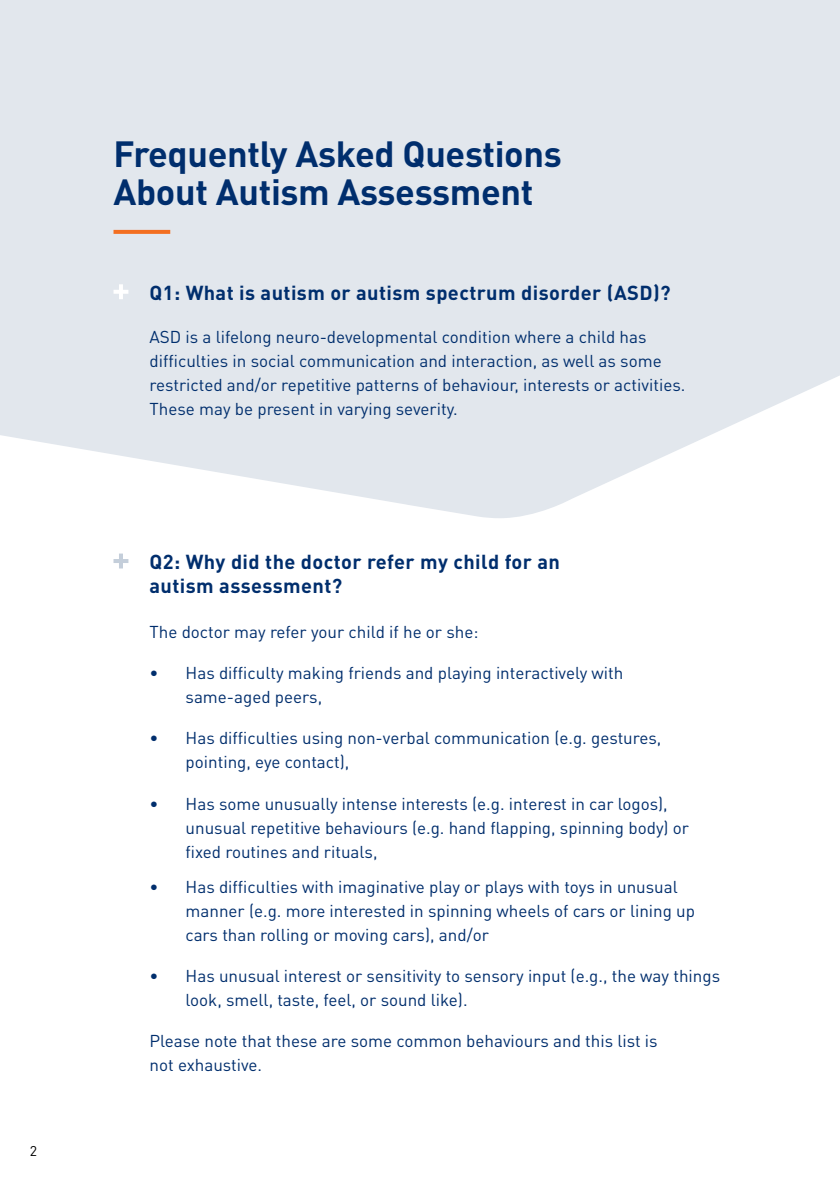
<style>
.page{position:relative;width:840px;height:1191px;background:#fff}
.page>*{position:absolute;margin:0;border:0;box-sizing:border-box;transform-origin:0 0}
.t1{font:700 36px/38px "DINOT";letter-spacing:-.01em;color:#002e6d}
.t2{font:700 20px/24px "DINOT";letter-spacing:.02em;color:#002e6d}
.t3{font:17px/24px "DINOT";color:#002e6d}
.t4{font:14px "DIN";color:#000}
</style>
<div class="page">
<svg style="left:0;top:0;width:839px;height:518px;background:#e4e9ee"></svg>
<svg style="left:113px;top:230px;width:57px;height:4px"></svg>
<hr style="left:113px;top:290px;width:15px;height:4px;background:#fff">
<hr style="left:119px;top:284px;width:4px;height:15px;background:#fff">
<hr style="left:113px;top:559px;width:15px;height:4px;background:#c4ceda">
<hr style="left:119px;top:553px;width:4px;height:15px;background:#c4ceda">
<p class="t4" style="left:30px;top:1142px;width:9px">2</p>
<h1 class="t1" style="left:113px;top:133px;width:449px">Frequently Asked Questions<br>About Autism Assessment</h1>
<p class="t2" style="left:149px;top:279px;width:522px">Q1: What is autism or autism spectrum disorder (ASD)?</p>
<p class="t3" style="left:149px;top:324px;width:537px">ASD is a lifelong neuro-developmental condition where a child has difficulties in social communication and interaction, as well as some restricted and/or repetitive patterns of behaviour, interests or activities.<br>These may be present in varying severity.</p>
<p class="t2" style="left:149px;top:549px;width:412px">Q2: Why did the doctor refer my child for an autism assessment?</p>
<p class="t3" style="left:149px;top:619px;width:330px">The doctor may refer your child if he or she:</p>
<p class="t3" style="left:185px;top:660px;width:439px;text-indent:-36px">• Has difficulty making friends and playing interactively with same-aged peers,</p>
<p class="t3" style="left:185px;top:725px;width:477px;text-indent:-36px">• Has difficulties using non-verbal communication (e.g. gestures, pointing, eye contact),</p>
<p class="t3" style="left:185px;top:790px;width:504px;text-indent:-36px">• Has some unusually intense interests (e.g. interest in car logos), unusual repetitive behaviours (e.g. hand flapping, spinning body) or fixed routines and rituals,</p>
<p class="t3" style="left:185px;top:874px;width:510px;text-indent:-36px">• Has difficulties with imaginative play or plays with toys in unusual manner (e.g. more interested in spinning wheels of cars or lining up cars than rolling or moving cars), and/or</p>
<p class="t3" style="left:185px;top:963px;width:536px;text-indent:-36px">• Has unusual interest or sensitivity to sensory input (e.g., the way things look, smell, taste, feel, or sound like).</p>
<p class="t3" style="left:149px;top:1028px;width:509px">Please note that these are some common behaviours and this list is not exhaustive.</p>
</div>
